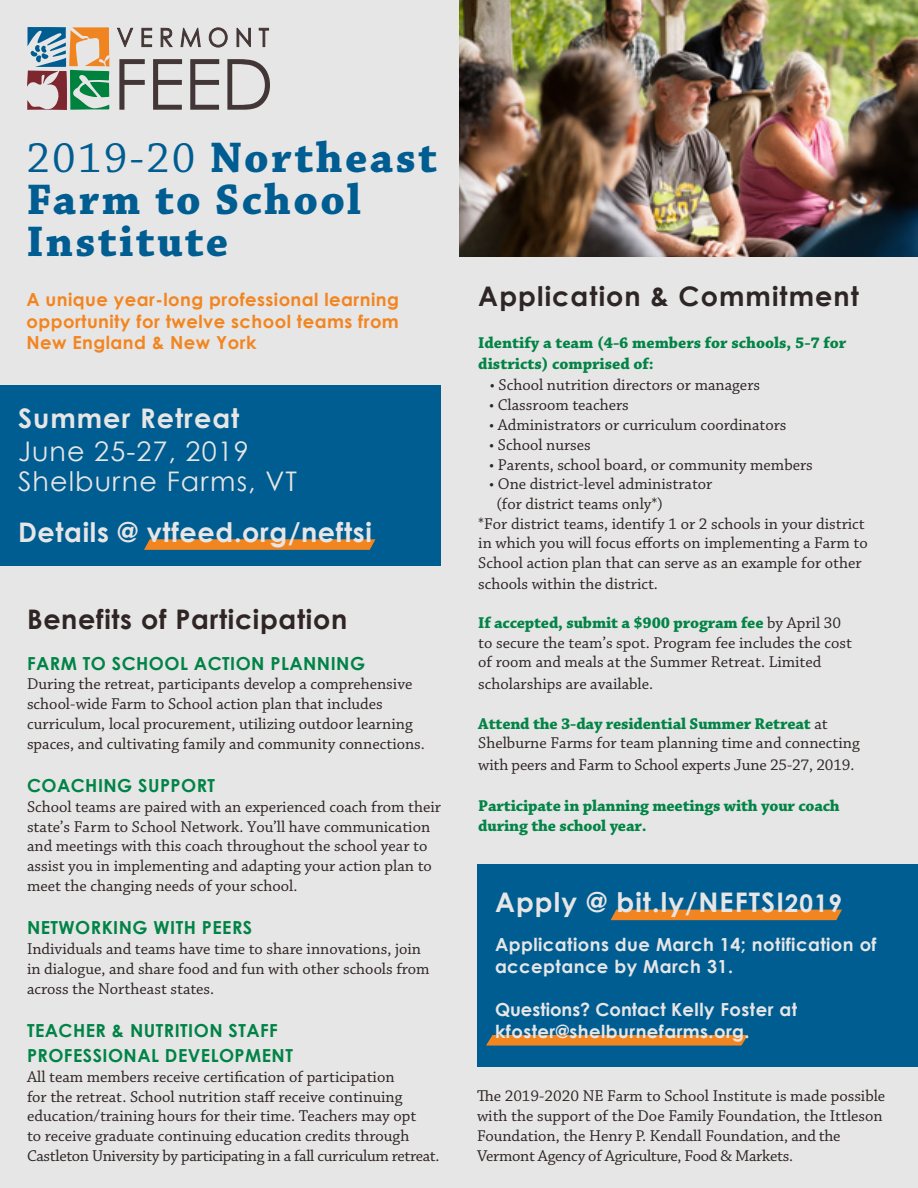
<style>
.page{position:relative;width:918px;height:1188px;background:#e7e6e6}
.page>*{position:absolute;margin:0;border:0;box-sizing:border-box;transform-origin:0 0}
.t1{font:700 45px/42px "Chaparral Pro";letter-spacing:.05em;color:#005d91}
.t2{font:700 27px "Century Gothic";letter-spacing:.04em;color:#e7e6e6}
.t3{font:27px/30px "Century Gothic";letter-spacing:.04em;color:#e7e6e6}
.t4{font:700 27px "Century Gothic";letter-spacing:.025em;color:#2f2525}
.t5{font:700 27px "Century Gothic";letter-spacing:.04em;color:#2e2626}
.t6{font:700 18px/21.6px "Century Gothic";letter-spacing:.025em;color:#e7e6e6}
.t7{font:700 18px/25.2px "Century Gothic";letter-spacing:.025em;color:#008346}
.t8{font:700 18px/21.6px "Century Gothic";letter-spacing:.025em;color:#f28520;text-align:justify}
.t9{font:16.5px/19.8px "Chaparral Pro";color:#2f2525}
.t10{font:16.5px/19.5px "Chaparral Pro";color:#2e2626}
.t11{font:700 16.5px/21px "Chaparral Pro";letter-spacing:-.01em;color:#028446}
.s1{font-weight:400}
.s2{font-weight:700;color:#028446}
.s3{font-size:24.3px}
</style>
<div class="page">
<svg style="left:117px;top:28px;width:16px;height:19px"></svg>
<svg style="left:142px;top:28px;width:10px;height:19px"></svg>
<svg style="left:161px;top:28px;width:12px;height:19px"></svg>
<svg style="left:181px;top:28px;width:20px;height:19px"></svg>
<svg style="left:209px;top:28px;width:18px;height:19px"></svg>
<svg style="left:237px;top:28px;width:14px;height:19px"></svg>
<svg style="left:259px;top:28px;width:10px;height:19px"></svg>
<svg style="left:27px;top:27px;width:83px;height:83px"></svg>
<svg style="left:119px;top:59px;width:26px;height:51px"></svg>
<svg style="left:153px;top:59px;width:29px;height:51px"></svg>
<svg style="left:190px;top:59px;width:29px;height:51px"></svg>
<svg style="left:227px;top:59px;width:43px;height:51px"></svg>
<img style="left:459px;top:0;width:459px;height:256px">
<div style="left:0;top:386px;width:441px;height:180px;background:#005d91"></div>
<svg style="left:144px;top:539px;width:231px;height:11px;background:#e38226"></svg>
<div style="left:477px;top:864px;width:441px;height:202px;background:#005d91"></div>
<svg style="left:486px;top:1035px;width:262px;height:11px;background:#e28227"></svg>
<div style="left:611px;top:910px;width:231px;height:10px;background:#f28520"></div>
<h1 class="t1" style="left:26px;top:138px;width:412px"><span class="s1">2019-20</span> Northeast<br>Farm to School<br>Institute</h1>
<p class="t8" style="left:26px;top:288px;width:374px">A unique year-long professional learning opportunity for twelve school teams from New England &amp; New York</p>
<h2 class="t2" style="left:18px;top:401px;width:223px">Summer Retreat</h2>
<h2 class="t3" style="left:18px;top:435px;width:280px">June 25-27, 2019<br>Shelburne Farms, VT</h2>
<h2 class="t2" style="left:18px;top:516px;width:355px">Details @ vtfeed.org/neftsi</h2>
<h2 class="t4" style="left:27px;top:602px;width:322px">Benefits of Participation</h2>
<p class="t7" style="left:27px;top:650px;width:340px">FARM TO SCHOOL ACTION PLANNING</p>
<p class="t9" style="left:27px;top:675px;width:400px">During the retreat, participants develop a comprehensive school-wide Farm to School action plan that includes curriculum, local procurement, utilizing outdoor learning spaces, and cultivating family and community connections.</p>
<p class="t7" style="left:27px;top:772px;width:190px">COACHING SUPPORT</p>
<p class="t9" style="left:27px;top:797px;width:416px">School teams are paired with an experienced coach from their state’s Farm to School Network. You’ll have communication and meetings with this coach throughout the school year to assist you in implementing and adapting your action plan to meet the changing needs of your school.</p>
<p class="t7" style="left:27px;top:915px;width:227px">NETWORKING WITH PEERS</p>
<p class="t9" style="left:27px;top:940px;width:404px">Individuals and teams have time to share innovations, join in dialogue, and share food and fun with other schools from across the Northeast states.</p>
<p class="t7" style="left:27px;top:1017px;width:267px">TEACHER &amp; NUTRITION STAFF<br>PROFESSIONAL DEVELOPMENT</p>
<p class="t9" style="left:27px;top:1067px;width:414px">All team members receive certification of participation<br>for the retreat. School nutrition staff receive continuing education/training hours for their time. Teachers may opt<br>to receive graduate continuing education credits through Castleton University by participating in a fall curriculum retreat.</p>
<h2 class="t5" style="left:478px;top:280px;width:382px">Application &amp; Commitment</h2>
<p class="t11" style="left:478px;top:333px;width:370px">Identify a team (4-6 members for schools, 5-7 for districts) comprised of:</p>
<p class="t10" style="left:490px;top:376px;width:272px">• School nutrition directors or managers</p>
<p class="t10" style="left:489px;top:396px;width:141px">• Classroom teachers</p>
<p class="t10" style="left:489px;top:416px;width:299px">• Administrators or curriculum coordinators</p>
<p class="t10" style="left:489px;top:436px;width:103px">• School nurses</p>
<p class="t10" style="left:489px;top:455px;width:325px">• Parents, school board, or community members</p>
<p class="t10" style="left:489px;top:475px;width:225px">• One district-level administrator</p>
<p class="t10" style="left:496px;top:495px;width:168px">(for district teams only*)</p>
<p class="t10" style="left:478px;top:514px;width:388px">*For district teams, identify 1 or 2 schools in your district</p>
<p class="t10" style="left:478px;top:534px;width:391px">in which you will focus efforts on implementing a Farm to</p>
<p class="t10" style="left:478px;top:553px;width:385px">School action plan that can serve as an example for other</p>
<p class="t10" style="left:478px;top:574px;width:181px">schools within the district.</p>
<p class="t10" style="left:478px;top:614px;width:375px"><span class="s2">If accepted, submit a $900 program fee</span> by April 30 to secure the team’s spot. Program fee includes the cost of room and meals at the Summer Retreat. Limited</p>
<p class="t10" style="left:478px;top:675px;width:176px">scholarships are available.</p>
<p class="t10" style="left:478px;top:714px;width:383px"><span class="s2">Attend the 3-day residential Summer Retreat</span> at<br>Shelburne Farms for team planning time and connecting</p>
<p class="t10" style="left:478px;top:755px;width:378px">with peers and Farm to School experts June 25-27, 2019.</p>
<p class="t11" style="left:478px;top:796px;width:363px;line-height:19.8px">Participate in planning meetings with your coach during the school year.</p>
<h2 class="t2" style="left:495px;top:885px;width:349px">Apply @ bit.ly/NEFTSI<span class="s3">2019</span></h2>
<p class="t6" style="left:495px;top:934px;width:383px">Applications due March 14; notification of acceptance by March 31.</p>
<p class="t6" style="left:495px;top:998px;width:304px">Questions? Contact Kelly Foster at kfoster@shelburnefarms.org.</p>
<p class="t9" style="left:477px;top:1087px;width:410px">The 2019-2020 NE Farm to School Institute is made possible with the support of the Doe Family Foundation, the Ittleson Foundation, the Henry P. Kendall Foundation, and the Vermont Agency of Agriculture, Food &amp; Markets.</p>
</div>
